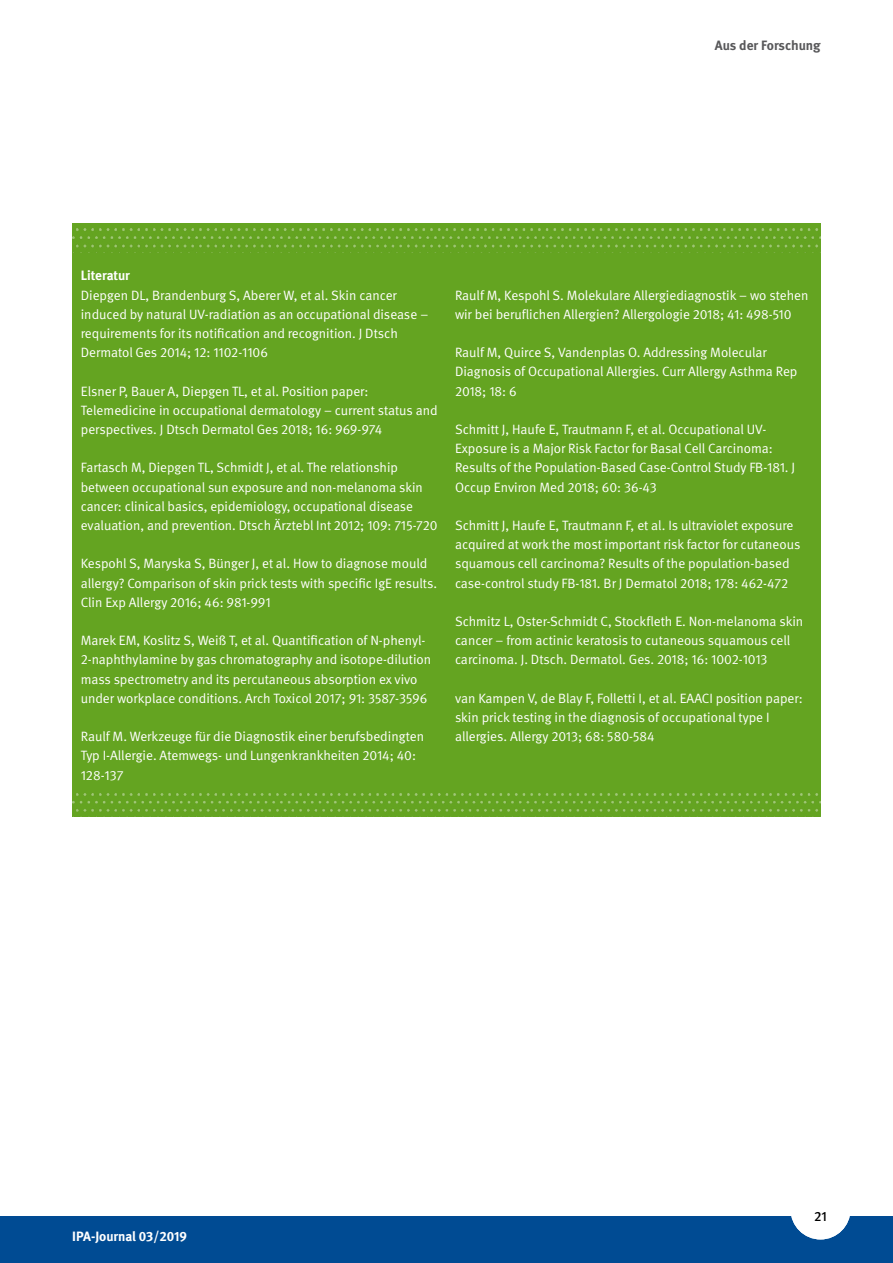
<style>
.page{position:relative;width:893px;height:1263px;background:#fff}
.page>*{position:absolute;margin:0;border:0;box-sizing:border-box;transform-origin:0 0}
._02_Fließtext_Literatur{font:13.5px/19.2px "DGUV Meta";color:#fff}
._02_Fließtext_Literatur-2{font:700 13.5px "DGUV Meta";color:#fff}
.t1{font:700 13.5px "DGUV Meta";color:#58585a}
.t2{font:500 13.5px "DGUV Meta";color:#000}
</style>
<div class="page">
<div style="left:0;top:1216px;width:893px;height:47px;background:#004b93"></div>
<div style="left:791px;top:1179px;width:59px;height:60px;background:#fff;border-radius:50%"></div>
<div style="left:72px;top:223px;width:749px;height:594px;background:#64a421"></div>
<img style="left:72px;top:229px;width:749px;height:24px">
<img style="left:72px;top:793px;width:749px;height:24px">
<p class="t1" style="left:715px;top:37px;width:107px">Aus der Forschung</p>
<p class="_02_Fließtext_Literatur-2" style="left:81px;top:268px;width:51px">Literatur</p>
<p class="_02_Fließtext_Literatur" style="left:81px;top:286px;width:349px">Diepgen DL, Brandenburg S, Aberer W, et al. Skin cancer induced by natural UV-radiation as an occupational disease – requirements for its notification and recognition. J Dtsch Dermatol Ges 2014; 12: 1102-1106</p>
<p class="_02_Fließtext_Literatur" style="left:81px;top:382px;width:358px">Elsner P, Bauer A, Diepgen TL, et al. Position paper:<br>Telemedicine in occupational dermatology – current status and perspectives. J Dtsch Dermatol Ges 2018; 16: 969-974</p>
<p class="_02_Fließtext_Literatur" style="left:81px;top:458px;width:358px">Fartasch M, Diepgen TL, Schmidt J, et al. The relationship between occupational sun exposure and non-melanoma skin cancer: clinical basics, epidemiology, occupational disease evaluation, and prevention. Dtsch Ärztebl Int 2012; 109: 715-720</p>
<p class="_02_Fließtext_Literatur" style="left:81px;top:554px;width:358px">Kespohl S, Maryska S, Bünger J, et al. How to diagnose mould allergy? Comparison of skin prick tests with specific IgE results.<br>Clin Exp Allergy 2016; 46: 981-991</p>
<p class="_02_Fließtext_Literatur" style="left:81px;top:631px;width:352px">Marek EM, Koslitz S, Weiß T, et al. Quantification of N-phenyl-2-naphthylamine by gas chromatography and isotope-dilution mass spectrometry and its percutaneous absorption ex vivo under workplace conditions. Arch Toxicol 2017; 91: 3587-3596</p>
<p class="_02_Fließtext_Literatur" style="left:81px;top:727px;width:345px">Raulf M. Werkzeuge für die Diagnostik einer berufsbedingten<br>Typ I-Allergie. Atemwegs- und Lungenkrankheiten 2014; 40:<br>128-137</p>
<p class="_02_Fließtext_Literatur" style="left:455px;top:286px;width:355px">Raulf M, Kespohl S. Molekulare Allergiediagnostik – wo stehen wir bei beruflichen Allergien? Allergologie 2018; 41: 498-510</p>
<p class="_02_Fließtext_Literatur" style="left:455px;top:343px;width:344px">Raulf M, Quirce S, Vandenplas O. Addressing Molecular<br>Diagnosis of Occupational Allergies. Curr Allergy Asthma Rep<br>2018; 18: 6</p>
<p class="_02_Fließtext_Literatur" style="left:455px;top:420px;width:342px">Schmitt J, Haufe E, Trautmann F, et al. Occupational UV-Exposure is a Major Risk Factor for Basal Cell Carcinoma:<br>Results of the Population-Based Case-Control Study FB-181. J Occup Environ Med 2018; 60: 36-43</p>
<p class="_02_Fließtext_Literatur" style="left:455px;top:516px;width:347px">Schmitt J, Haufe E, Trautmann F, et al. Is ultraviolet exposure acquired at work the most important risk factor for cutaneous squamous cell carcinoma? Results of the population-based case-control study FB-181. Br J Dermatol 2018; 178: 462-472</p>
<p class="_02_Fließtext_Literatur" style="left:455px;top:612px;width:350px">Schmitz L, Oster-Schmidt C, Stockfleth E. Non-melanoma skin cancer – from actinic keratosis to cutaneous squamous cell carcinoma. J. Dtsch. Dermatol. Ges. 2018; 16: 1002-1013</p>
<p class="_02_Fließtext_Literatur" style="left:455px;top:689px;width:349px">van Kampen V, de Blay F, Folletti I, et al. EAACI position paper: skin prick testing in the diagnosis of occupational type I allergies. Allergy 2013; 68: 580-584</p>
<p class="_02_Fließtext_Literatur-2" style="left:72px;top:1228px;width:116px">IPA-Journal 03/2019</p>
<p class="t2" style="left:814px;top:1209px;width:14px">21</p>
</div>
